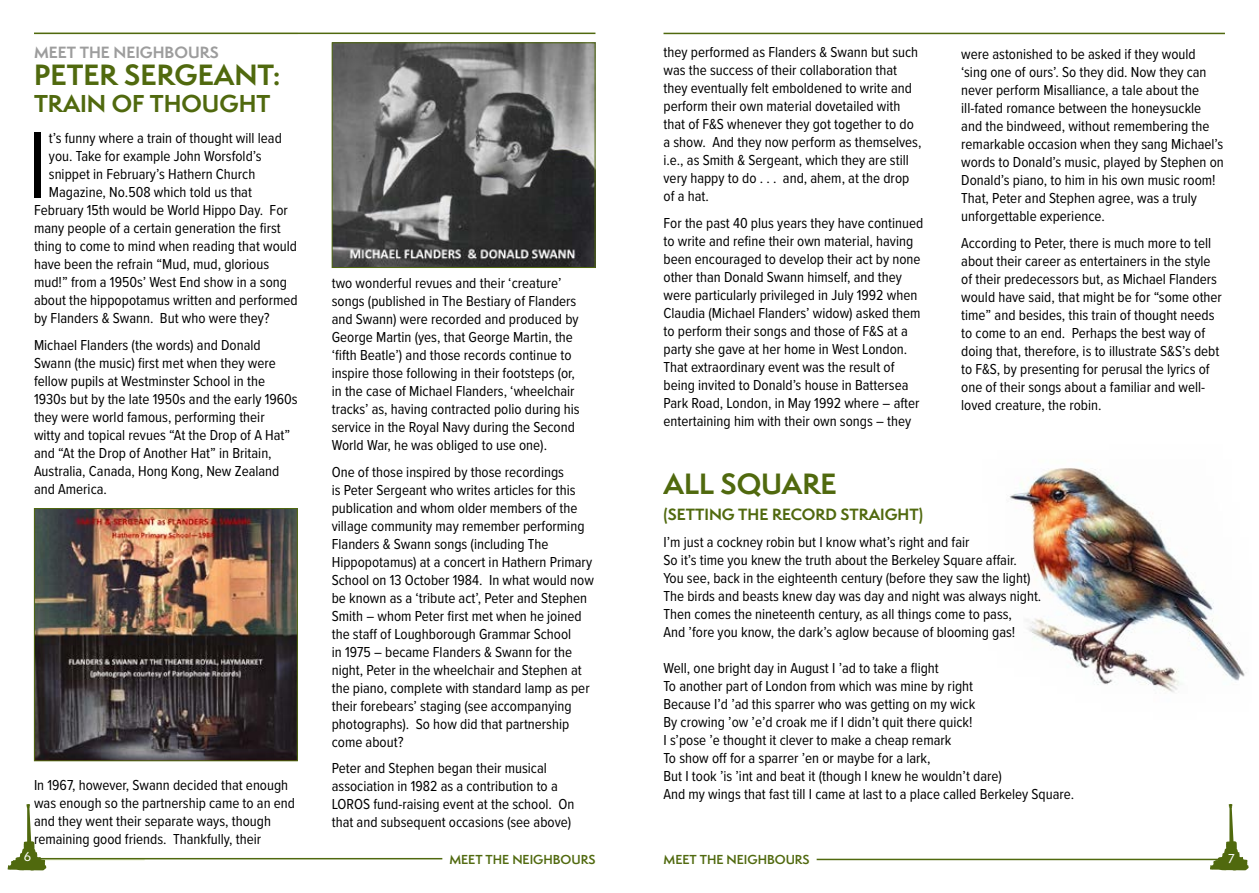
<style>
.page{position:relative;width:1259px;height:893px;background:#fff}
.page>*{position:absolute;margin:0;border:0;box-sizing:border-box;transform-origin:0 0}
.t1{font:86.4px "Semplicita Pro";color:#000}
.t2{font:700 27px "Semplicita Pro";color:#50690e}
.t3{font:700 22.5px "Semplicita Pro";color:#50690e}
.t4{font:15px/18px "Proxima Nova Cond";color:#000}
.t5{font:700 15px "Semplicita Pro";color:#50690e}
.t6{font:700 15px "Semplicita Pro";color:#9d9d9d}
.t7{font:600 12px "Semplicita Pro";color:#50690e}
.t8{font:500 12px "Semplicita Pro";color:#fff}
</style>
<div class="page">
<img style="left:1009px;top:468px;width:237px;height:225px">
<hr style="left:34px;top:859px;width:111px;height:1px;background:#e9f0d1">
<img style="left:334px;top:44px;width:259px;height:222px">
<div style="left:332px;top:42px;width:263px;height:226px;border:1px solid #50690e"></div>
<img style="left:36px;top:510px;width:260px;height:249px">
<div style="left:34px;top:508px;width:264px;height:253px;border:1px solid #50690e"></div>
<hr style="left:816px;top:859px;width:409px;height:1px;background:#50690e">
<svg style="left:8px;top:804px;width:38px;height:67px"></svg>
<svg style="left:1210px;top:804px;width:38px;height:66px"></svg>
<hr style="left:663px;top:33px;width:562px;height:1px;background:#50690e">
<hr style="left:34px;top:858px;width:408px;height:1px;background:#50690e">
<hr style="left:34px;top:33px;width:561px;height:1px;background:#50690e">
<p class="t6" style="left:34px;top:41px;width:186px">MEET THE NEIGHBOURS</p>
<h2 class="t2" style="left:34px;top:55px;width:248px">PETER SERGEANT:</h2>
<h3 class="t3" style="left:34px;top:87px;width:238px">TRAIN OF THOUGHT</h3>
<h1 class="t1" style="left:25px;top:104px;width:25px">I</h1>
<p class="t4" style="left:49px;top:129px;width:234px">t’s funny where a train of thought will lead</p>
<p class="t4" style="left:49px;top:147px;width:214px">you. Take for example John Worsfold’s</p>
<p class="t4" style="left:49px;top:165px;width:208px">snippet in February’s Hathern Church</p>
<p class="t4" style="left:49px;top:183px;width:205px">Magazine, No.508 which told us that</p>
<p class="t4" style="left:34px;top:201px;width:255px">February 15th would be World Hippo Day. For</p>
<p class="t4" style="left:34px;top:219px;width:248px">many people of a certain generation the first</p>
<p class="t4" style="left:34px;top:237px;width:265px">thing to come to mind when reading that would</p>
<p class="t4" style="left:34px;top:255px;width:237px">have been the refrain “Mud, mud, glorious</p>
<p class="t4" style="left:34px;top:273px;width:254px">mud!” from a 1950s’ West End show in a song</p>
<p class="t4" style="left:34px;top:291px;width:265px">about the hippopotamus written and performed</p>
<p class="t4" style="left:34px;top:309px;width:237px">by Flanders &amp; Swann. But who were they?</p>
<p class="t4" style="left:34px;top:335px;width:265px">Michael Flanders (the words) and Donald Swann (the music) first met when they were fellow pupils at Westminster School in the 1930s but by the late 1950s and the early 1960s they were world famous, performing their<br>witty and topical revues “At the Drop of A Hat” and “At the Drop of Another Hat” in Britain, Australia, Canada, Hong Kong, New Zealand and America.</p>
<p class="t4" style="left:34px;top:776px;width:263px">In 1967, however, Swann decided that enough was enough so the partnership came to an end and they went their separate ways, though remaining good friends. Thankfully, their</p>
<p class="t4" style="left:332px;top:274px;width:249px">two wonderful revues and their ‘creature’ songs (published in The Bestiary of Flanders and Swann) were recorded and produced by George Martin (yes, that George Martin, the ‘fifth Beatle’) and those records continue to inspire those following in their footsteps (or, in the case of Michael Flanders, ‘wheelchair tracks’ as, having contracted polio during his service in the Royal Navy during the Second World War, he was obliged to use one).</p>
<p class="t4" style="left:332px;top:462px;width:264px">One of those inspired by those recordings<br>is Peter Sergeant who writes articles for this publication and whom older members of the village community may remember performing Flanders &amp; Swann songs (including The Hippopotamus) at a concert in Hathern Primary School on 13 October 1984. In what would now be known as a ‘tribute act’, Peter and Stephen Smith – whom Peter first met when he joined the staff of Loughborough Grammar School<br>in 1975 – became Flanders &amp; Swann for the night, Peter in the wheelchair and Stephen at the piano, complete with standard lamp as per their forebears’ staging (see accompanying photographs). So how did that partnership come about?</p>
<p class="t4" style="left:332px;top:759px;width:244px">Peter and Stephen began their musical association in 1982 as a contribution to a LOROS fund-raising event at the school. On that and subsequent occasions (see above)</p>
<p class="t4" style="left:663px;top:43px;width:259px">they performed as Flanders &amp; Swann but such was the success of their collaboration that they eventually felt emboldened to write and perform their own material dovetailed with that of F&amp;S whenever they got together to do a show. And they now perform as themselves, i.e., as Smith &amp; Sergeant, which they are still very happy to do . . . and, ahem, at the drop of a hat.</p>
<p class="t4" style="left:663px;top:213px;width:261px">For the past 40 plus years they have continued to write and refine their own material, having been encouraged to develop their act by none other than Donald Swann himself, and they were particularly privileged in July 1992 when Claudia (Michael Flanders’ widow) asked them to perform their songs and those of F&amp;S at a party she gave at her home in West London.<br>That extraordinary event was the result of being invited to Donald’s house in Battersea Park Road, London, in May 1992 where – after entertaining him with their own songs – they</p>
<p class="t4" style="left:961px;top:45px;width:264px">were astonished to be asked if they would ‘sing one of ours’. So they did. Now they can never perform Misalliance, a tale about the ill-fated romance between the honeysuckle and the bindweed, without remembering the remarkable occasion when they sang Michael’s words to Donald’s music, played by Stephen on Donald’s piano, to him in his own music room!<br>That, Peter and Stephen agree, was a truly unforgettable experience.</p>
<p class="t4" style="left:961px;top:233px;width:262px">According to Peter, there is much more to tell about their career as entertainers in the style of their predecessors but, as Michael Flanders would have said, that might be for “some other time” and besides, this train of thought needs to come to an end. Perhaps the best way of doing that, therefore, is to illustrate S&amp;S’s debt to F&amp;S, by presenting for perusal the lyrics of one of their songs about a familiar and well&shy;loved creature, the robin.</p>
<h2 class="t2" style="left:663px;top:463px;width:175px">ALL SQUARE</h2>
<p class="t5" style="left:663px;top:503px;width:261px">(SETTING THE RECORD STRAIGHT)</p>
<p class="t4" style="left:663px;top:532px;width:379px">I’m just a cockney robin but I know what’s right and fair<br>So it’s time you knew the truth about the Berkeley Square affair.<br>You see, back in the eighteenth century (before they saw the light)<br>The birds and beasts knew day was day and night was always night.<br>Then comes the nineteenth century, as all things come to pass,<br>And ’fore you know, the dark’s aglow because of blooming gas!</p>
<p class="t4" style="left:663px;top:658px;width:412px">Well, one bright day in August I ’ad to take a flight<br>To another part of London from which was mine by right<br>Because I’d ’ad this sparrer who was getting on my wick<br>By crowing ’ow ’e’d croak me if I didn’t quit there quick!<br>I s’pose ’e thought it clever to make a cheap remark<br>To show off for a sparrer ’en or maybe for a lark,<br>But I took ’is ’int and beat it (though I knew he wouldn’t dare)<br>And my wings that fast till I came at last to a place called Berkeley Square.</p>
<p class="t8" style="left:24px;top:848px;width:9px">6</p>
<p class="t7" style="left:449px;top:851px;width:148px">MEET THE NEIGHBOURS</p>
<p class="t7" style="left:663px;top:850px;width:148px">MEET THE NEIGHBOURS</p>
<p class="t8" style="left:1228px;top:850px;width:8px">7</p>
</div>
